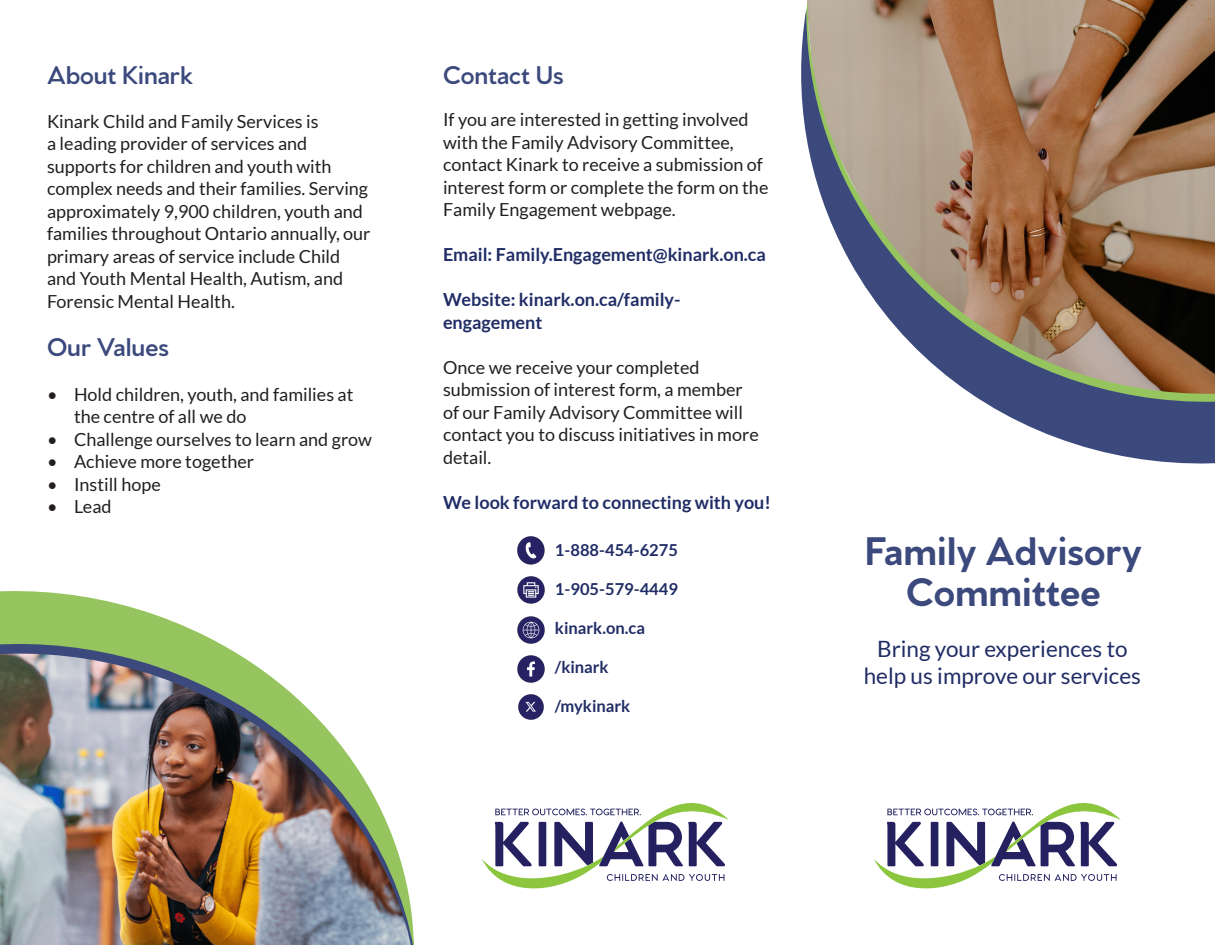
<style>
.page{position:relative;width:1215px;height:945px;background:#fff}
.page>*{position:absolute;margin:0;border:0;box-sizing:border-box;transform-origin:0 0}
.H2_-_Roboto_Bold_17pt{font:700 42px/40.5px "Venti CF";color:#3b497c;text-align:center}
.H2_-_Roboto_Bold_17pt-2{font:600 27px "Venti CF";color:#3b497c}
.t1{font:22.5px/27px "Lato";color:#202c65;text-align:center}
.H2_-_Roboto_Bold_17pt-3{font:18px/22.5px "Lato";color:#231f20}
.H2_-_Roboto_Bold_17pt-4{font:700 18px/22.5px "Lato";color:#202c65}
.H2_-_Roboto_Bold_17pt-5{font:700 16.5px "Lato";color:#202c65}
</style>
<div class="page">
<svg style="left:801px;top:9px;width:414px;height:455px"></svg>
<img style="left:0;top:591px;width:414px;height:354px">
<svg style="left:874px;top:803px;width:247px;height:86px"></svg>
<svg style="left:482px;top:803px;width:247px;height:86px"></svg>
<img style="left:517px;top:576px;width:28px;height:28px">
<img style="left:517px;top:536px;width:28px;height:29px">
<img style="left:518px;top:694px;width:26px;height:26px">
<img style="left:517px;top:616px;width:28px;height:28px">
<img style="left:517px;top:655px;width:28px;height:28px">
<p class="H2_-_Roboto_Bold_17pt-2" style="left:47px;top:58px;width:148px">About Kinark</p>
<p class="H2_-_Roboto_Bold_17pt-3" style="left:47px;top:110px;width:325px">Kinark Child and Family Services is<br>a leading provider of services and supports for children and youth with complex needs and their families. Serving approximately 9,900 children, youth and families throughout Ontario annually, our primary areas of service include Child and Youth Mental Health, Autism, and Forensic Mental Health.</p>
<p class="H2_-_Roboto_Bold_17pt-2" style="left:47px;top:330px;width:123px">Our Values</p>
<p class="H2_-_Roboto_Bold_17pt-3" style="left:74px;top:383px;width:281px;text-indent:-27px">• Hold children, youth, and families at the centre of all we do</p>
<p class="H2_-_Roboto_Bold_17pt-3" style="left:47px;top:428px;width:327px">• Challenge ourselves to learn and grow</p>
<p class="H2_-_Roboto_Bold_17pt-3" style="left:47px;top:450px;width:209px">• Achieve more together</p>
<p class="H2_-_Roboto_Bold_17pt-3" style="left:47px;top:473px;width:115px">• Instill hope</p>
<p class="H2_-_Roboto_Bold_17pt-3" style="left:47px;top:495px;width:66px">• Lead</p>
<p class="H2_-_Roboto_Bold_17pt-2" style="left:443px;top:58px;width:122px">Contact Us</p>
<p class="H2_-_Roboto_Bold_17pt-3" style="left:443px;top:108px;width:327px">If you are interested in getting involved with the Family Advisory Committee, contact Kinark to receive a submission of interest form or complete the form on the Family Engagement webpage.</p>
<p class="H2_-_Roboto_Bold_17pt-4" style="left:443px;top:243px;width:324px">Email: Family.Engagement@kinark.on.ca</p>
<p class="H2_-_Roboto_Bold_17pt-4" style="left:443px;top:288px;width:239px">Website: kinark.on.ca/family&shy;engagement</p>
<p class="H2_-_Roboto_Bold_17pt-3" style="left:443px;top:356px;width:317px">Once we receive your completed submission of interest form, a member of our Family Advisory Committee will contact you to discuss initiatives in more detail.</p>
<p class="H2_-_Roboto_Bold_17pt-4" style="left:443px;top:491px;width:330px">We look forward to connecting with you!</p>
<p class="H2_-_Roboto_Bold_17pt-5" style="left:555px;top:541px;width:125px">1-888-454-6275</p>
<p class="H2_-_Roboto_Bold_17pt-5" style="left:555px;top:580px;width:125px">1-905-579-4449</p>
<p class="H2_-_Roboto_Bold_17pt-5" style="left:555px;top:619px;width:92px">kinark.on.ca</p>
<p class="H2_-_Roboto_Bold_17pt-5" style="left:555px;top:658px;width:55px">/kinark</p>
<p class="H2_-_Roboto_Bold_17pt-5" style="left:555px;top:697px;width:77px">/mykinark</p>
<p class="H2_-_Roboto_Bold_17pt" style="left:865px;top:532px;width:279px">Family Advisory<br>Committee</p>
<p class="t1" style="left:864px;top:635px;width:279px">Bring your experiences to help us improve our services</p>
</div>
